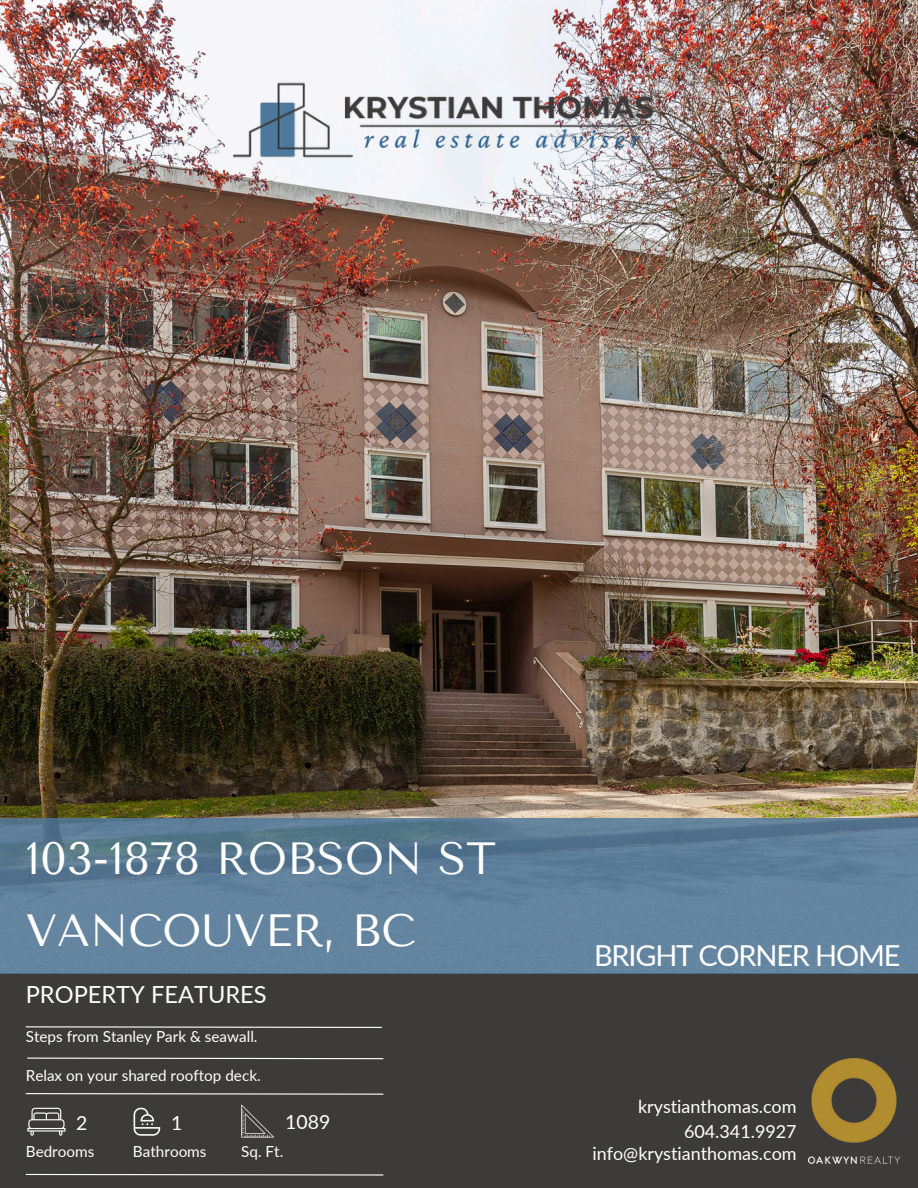
<style>
.page{position:relative;width:918px;height:1188px;background:#fff}
.page>*{position:absolute;margin:0;border:0;box-sizing:border-box;transform-origin:0 0}
.t1{font:45px/72px "Tenor Sans";color:#fff}
.t2{font:28.95px "Lato";letter-spacing:-.04em;color:#fff}
.t3{font:23.7px "Lato";color:#fff}
.t4{font:19.5px "Lato";color:#fff}
.t5{font:18px "Lato";color:#fff}
.t6{font:15.3px "Lato";color:#fff}
</style>
<div class="page">
<img style="left:0;top:0;width:918px;height:818px">
<img style="left:234px;top:77px;width:430px;height:86px">
<div style="left:0;top:973px;width:918px;height:215px;background:#3d3b3a"></div>
<svg style="left:0;top:818px;width:918px;height:155px;background:#5f7f9a"></svg>
<svg style="left:134px;top:1108px;width:26px;height:28px"></svg>
<svg style="left:27px;top:1108px;width:39px;height:28px"></svg>
<svg style="left:25px;top:1093px;width:359px;height:2px"></svg>
<svg style="left:241px;top:1105px;width:33px;height:32px"></svg>
<svg style="left:25px;top:1173px;width:359px;height:3px"></svg>
<svg style="left:27px;top:1057px;width:357px;height:3px"></svg>
<svg style="left:25px;top:1026px;width:357px;height:2px"></svg>
<img style="left:809px;top:1058px;width:91px;height:106px">
<p class="t1" style="left:26px;top:823px;width:472px">103-1878 ROBSON ST<br>VANCOUVER, BC</p>
<p class="t3" style="left:26px;top:980px;width:242px">PROPERTY FEATURES</p>
<h1 class="t6" style="left:26px;top:1027px;width:233px">Steps from Stanley Park &amp; seawall.</h1>
<h4 class="t6" style="left:26px;top:1066px;width:236px">Relax on your shared rooftop deck.</h4>
<p class="t4" style="left:76px;top:1111px;width:13px">2</p>
<p class="t4" style="left:171px;top:1111px;width:13px">1</p>
<p class="t4" style="left:285px;top:1110px;width:47px">1089</p>
<h3 class="t6" style="left:26px;top:1142px;width:70px">Bedrooms</h3>
<p class="t6" style="left:133px;top:1142px;width:75px">Bathrooms</p>
<p class="t6" style="left:241px;top:1142px;width:44px">Sq. Ft.</p>
<p class="t2" style="left:594px;top:938px;width:308px">BRIGHT CORNER HOME</p>
<p class="t5" style="left:638px;top:1096px;width:160px">krystianthomas.com</p>
<p class="t5" style="left:684px;top:1120px;width:114px">604.341.9927</p>
<p class="t5" style="left:593px;top:1142px;width:206px">info@krystianthomas.com</p>
</div>
